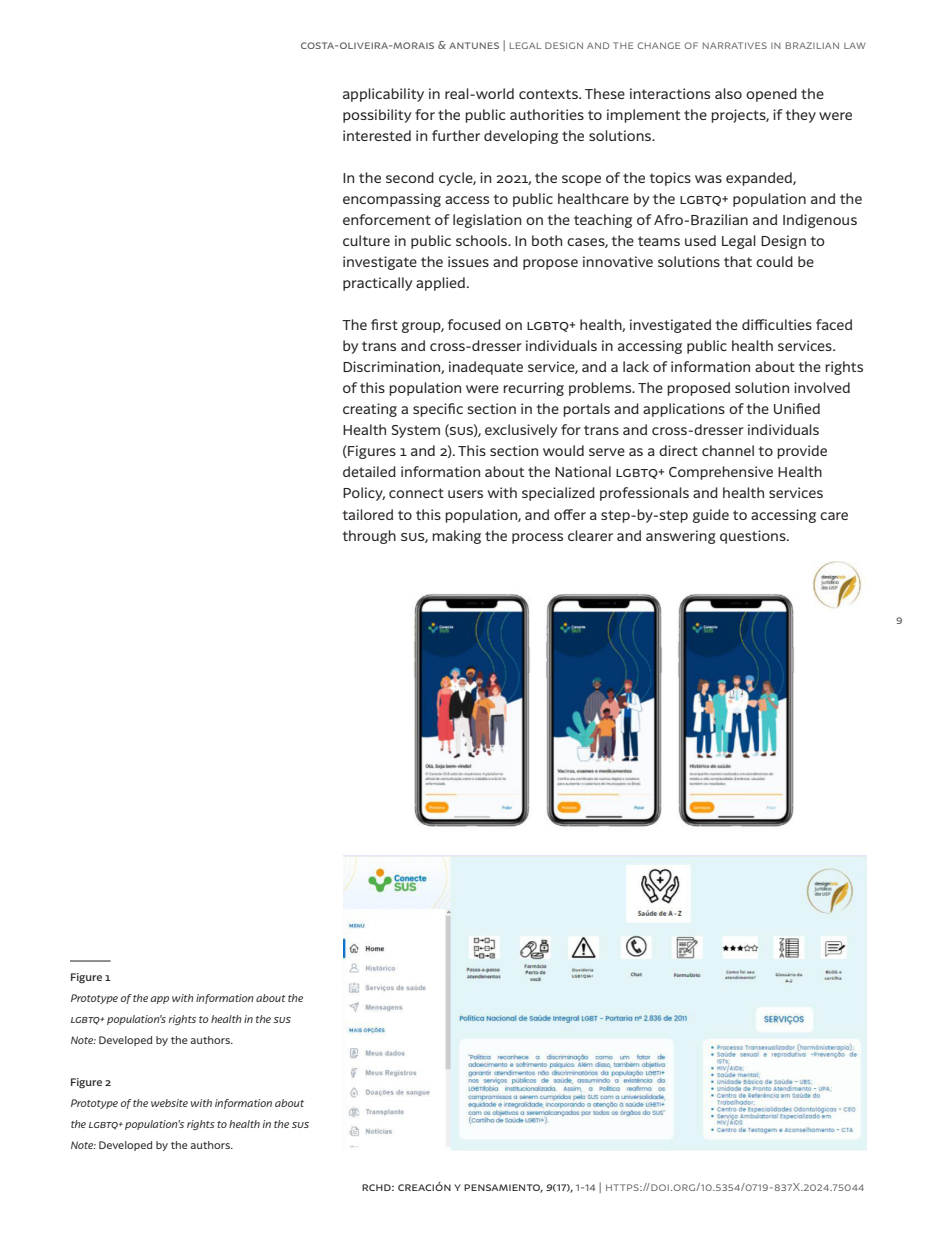
<style>
.page{position:relative;width:943px;height:1241px;background:#fff}
.page>*{position:absolute;margin:0;border:0;box-sizing:border-box;transform-origin:0 0}
.Texto{font:14px/21px "Latina";color:#231f20}
.t1{font:300 11.38px "Latina";color:#57585a}
.t2{font:11.38px "Latina";color:#57585a}
.Nota_al_margen{font:italic 10.5px/21px "Latina";letter-spacing:-.01em;color:#231f20}
.s1{font-weight:400}
.s2{font-weight:500;font-style:normal}
.s3{font-style:normal}
.s4{font-weight:400;color:#231f20}
.s5{font-weight:400;font-style:italic;color:#231f20}
</style>
<div class="page">
<img style="left:343px;top:855px;width:523px;height:294px">
<hr style="left:70px;top:960px;width:41px;height:1px;background:#231f20">
<img style="left:414px;top:561px;width:451px;height:266px">
<p class="t1" style="left:300px;top:38px;width:567px"><span class="s1">costa-oliveira-morais &amp; antunes |</span> legal design and the change of narratives in brazilian law</p>
<p class="Texto" style="left:342px;top:84px;width:512px">applicability in real-world contexts. These interactions also opened the possibility for the public authorities to implement the projects, if they were interested in further developing the solutions.</p>
<p class="Texto" style="left:342px;top:168px;width:521px">In the second cycle, in 2021, the scope of the topics was expanded, encompassing access to public healthcare by the lgbtq+ population and the enforcement of legislation on the teaching of Afro-Brazilian and Indigenous culture in public schools. In both cases, the teams used Legal Design to investigate the issues and propose innovative solutions that could be practically applied.</p>
<p class="Texto" style="left:342px;top:315px;width:523px">The first group, focused on lgbtq+ health, investigated the difficulties faced by trans and cross-dresser individuals in accessing public health services.<br>Discrimination, inadequate service, and a lack of information about the rights of this population were recurring problems. The proposed solution involved creating a specific section in the portals and applications of the Unified Health System (sus), exclusively for trans and cross-dresser individuals (Figures 1 and 2). This section would serve as a direct channel to provide detailed information about the National lgbtq+ Comprehensive Health Policy, connect users with specialized professionals and health services tailored to this population, and offer a step-by-step guide to accessing care through sus, making the process clearer and answering questions.</p>
<p class="t2" style="left:896px;top:614px;width:8px">9</p>
<p class="Nota_al_margen" style="left:70px;top:966px;width:234px"><span class="s2">Figure 1<br></span>Prototype of the app with information about the lgbtq+ population's rights to health in the sus Note: <span class="s3">Developed by the authors.</span></p>
<p class="Nota_al_margen" style="left:70px;top:1071px;width:240px"><span class="s2">Figure 2<br></span>Prototype of the website with information about the lgbtq+ population's rights to health in the sus Note: <span class="s3">Developed by the authors.</span></p>
<p class="t1" style="left:362px;top:1180px;width:504px"><span class="s4">rchd: creación y pensamiento,</span> <span class="s5">9</span><span class="s4">(17),</span> <span class="s1">1-14 |</span> https://doi.org/10.5354/0719-837X.2024.75044</p>
</div>
